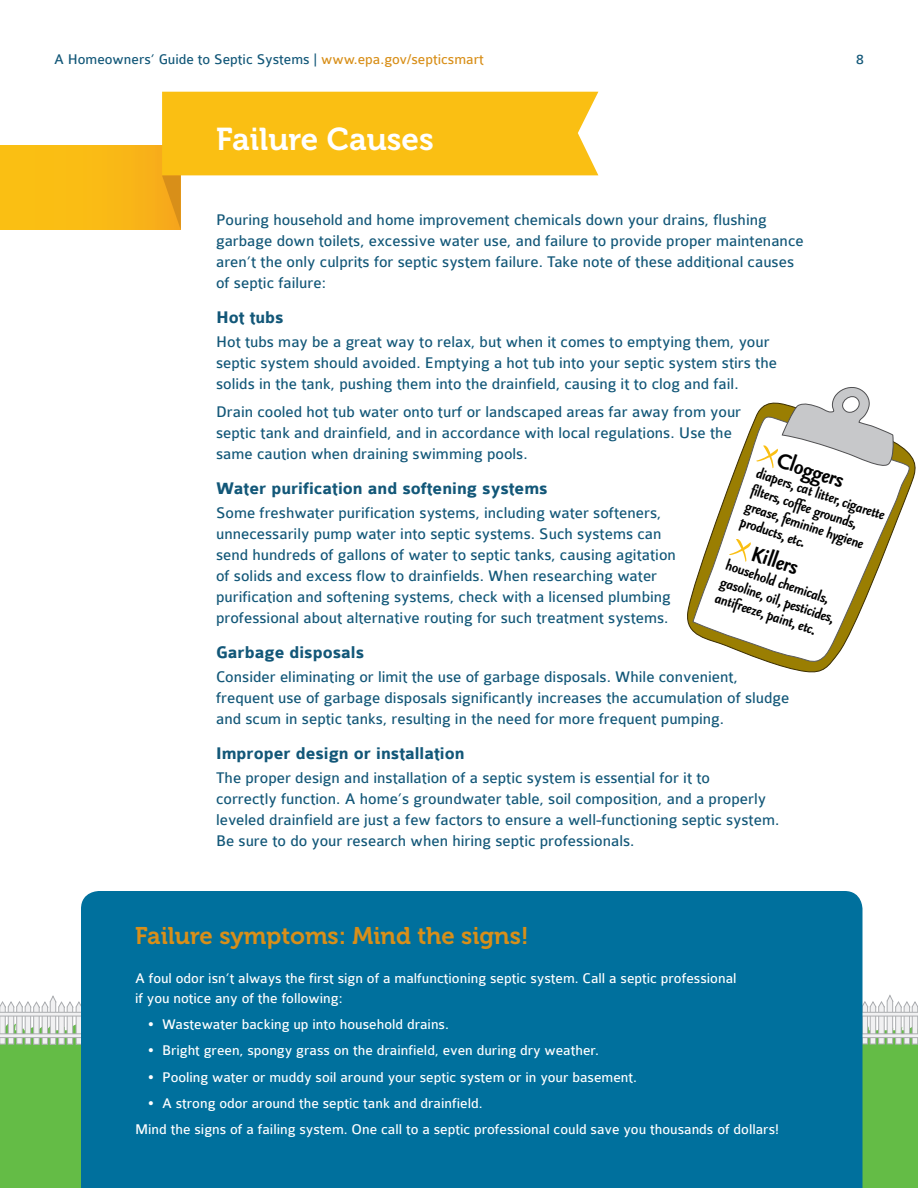
<style>
.page{position:relative;width:918px;height:1188px;background:#fff}
.page>*{position:absolute;margin:0;border:0;box-sizing:border-box;transform-origin:0 0}
.t1{font:31.5px "Museo 700";color:#fff}
.t2{font:italic 700 25.65px "Seria Sans Lf";color:#000}
.Call_Out_Box_Header{font:24px "Museo 700";color:#d88f19}
.t3{font:700 18px "Colaborate";color:#125778}
.t4{font:italic 700 17.1px/17.1px "Seria Sans Lf";color:#000}
.t5{font:16.5px/21px "Colaborate";color:#125778}
.Call_Out_Box_Paragra{font:15px/19.5px "Colaborate";color:#fff}
.t6{font:15px "Colaborate";color:#125778}
.s1{color:#d88f19}
</style>
<div class="page">
<svg style="left:0;top:995px;width:81px;height:193px;background:#82c56c"></svg>
<svg style="left:863px;top:994px;width:55px;height:194px;background:#83c56d"></svg>
<div style="left:0;top:146px;width:181px;height:83px;background:linear-gradient(to bottom,#f9ba15,#f9ba15)"></div>
<svg style="left:162px;top:92px;width:436px;height:138px"></svg>
<div style="left:81px;top:891px;width:782px;height:297px;background:#00709d"></div>
<svg style="left:687px;top:457px;width:229px;height:216px"></svg>
<svg style="left:692px;top:415px;width:220px;height:250px"></svg>
<svg style="left:756px;top:387px;width:139px;height:82px"></svg>
<svg style="left:728px;top:537px;width:25px;height:25px"></svg>
<p class="t6" style="left:54px;top:51px;width:431px">A Homeowners’ Guide to Septic Systems | <span class="s1">www.epa.gov/septicsmart</span></p>
<p class="t6" style="left:856px;top:51px;width:9px">8</p>
<h1 class="t1" style="left:216px;top:122px;width:219px">Failure Causes</h1>
<p class="t5" style="left:216px;top:210px;width:589px">Pouring household and home improvement chemicals down your drains, flushing garbage down toilets, excessive water use, and failure to provide proper maintenance aren’t the only culprits for septic system failure. Take note of these additional causes of septic failure:</p>
<h4 class="t3" style="left:216px;top:308px;width:69px">Hot tubs</h4>
<p class="t5" style="left:216px;top:332px;width:562px">Hot tubs may be a great way to relax, but when it comes to emptying them, your septic system should avoided. Emptying a hot tub into your septic system stirs the solids in the tank, pushing them into the drainfield, causing it to clog and fail.</p>
<p class="t5" style="left:216px;top:402px;width:527px">Drain cooled hot tub water onto turf or landscaped areas far away from your septic tank and drainfield, and in accordance with local regulations. Use the same caution when draining swimming pools.</p>
<h4 class="t3" style="left:216px;top:479px;width:333px">Water purification and softening systems</h4>
<p class="t5" style="left:216px;top:503px;width:461px">Some freshwater purification systems, including water softeners, unnecessarily pump water into septic systems. Such systems can send hundreds of gallons of water to septic tanks, causing agitation of solids and excess flow to drainfields. When researching water purification and softening systems, check with a licensed plumbing professional about alternative routing for such treatment systems.</p>
<h4 class="t3" style="left:216px;top:643px;width:150px">Garbage disposals</h4>
<p class="t5" style="left:216px;top:667px;width:575px">Consider eliminating or limit the use of garbage disposals. While convenient, frequent use of garbage disposals significantly increases the accumulation of sludge and scum in septic tanks, resulting in the need for more frequent pumping.</p>
<h4 class="t3" style="left:216px;top:744px;width:250px">Improper design or installation</h4>
<p class="t5" style="left:216px;top:768px;width:565px">The proper design and installation of a septic system is essential for it to<br>correctly function. A home’s groundwater table, soil composition, and a properly leveled drainfield are just a few factors to ensure a well-functioning septic system.<br>Be sure to do your research when hiring septic professionals.</p>
<p class="t2" style="left:781px;top:447px;width:71px;rotate:18deg">Cloggers</p>
<p class="t4" style="left:759px;top:465px;width:136px;rotate:18deg">diapers, cat litter, cigarette filters, coffee grounds, grease, feminine hygiene products, etc.</p>
<p class="t2" style="left:756px;top:541px;width:50px;rotate:18deg">Killers</p>
<p class="t4" style="left:729px;top:557px;width:121px;rotate:18deg">household chemicals, gasoline, oil, pesticides, antifreeze, paint, etc.</p>
<p class="Call_Out_Box_Header" style="left:135px;top:922px;width:395px">Failure symptoms: Mind the signs!</p>
<p class="Call_Out_Box_Paragra" style="left:135px;top:969px;width:603px">A foul odor isn’t always the first sign of a malfunctioning septic system. Call a septic professional if you notice any of the following:</p>
<p class="Call_Out_Box_Paragra" style="left:147px;top:1015px;width:304px">• Wastewater backing up into household drains.</p>
<p class="Call_Out_Box_Paragra" style="left:147px;top:1041px;width:454px">• Bright green, spongy grass on the drainfield, even during dry weather.</p>
<p class="Call_Out_Box_Paragra" style="left:147px;top:1067px;width:492px">• Pooling water or muddy soil around your septic system or in your basement.</p>
<p class="Call_Out_Box_Paragra" style="left:147px;top:1093px;width:337px">• A strong odor around the septic tank and drainfield.</p>
<p class="Call_Out_Box_Paragra" style="left:135px;top:1120px;width:646px">Mind the signs of a failing system. One call to a septic professional could save you thousands of dollars!</p>
</div>
